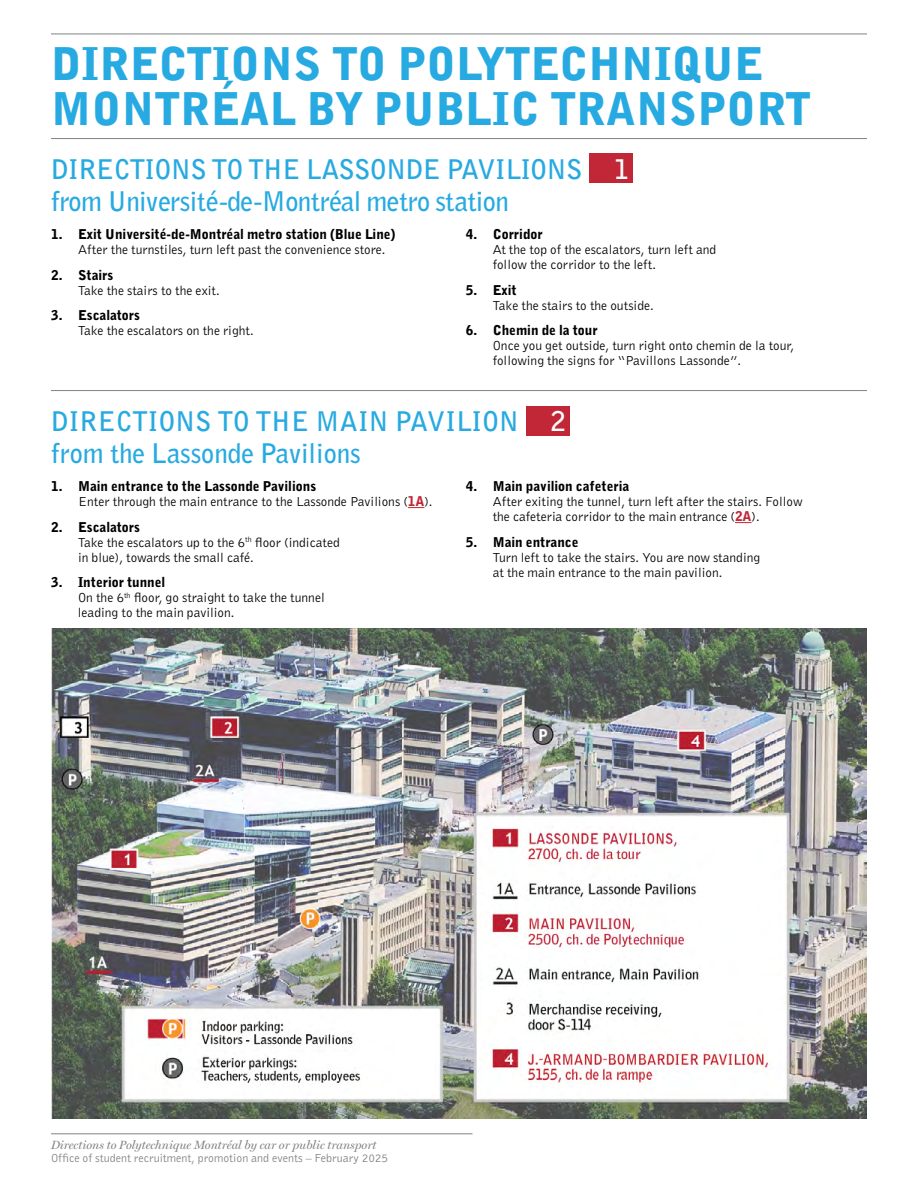
<style>
.page{position:relative;width:918px;height:1188px;background:#fff}
.page>*{position:absolute;margin:0;border:0;box-sizing:border-box;transform-origin:0 0}
.t1{font:900 45px/45px "Bell Gothic";letter-spacing:.01em;color:#27aae1}
.t2{font:700 27px/31.5px "Bell Gothic";letter-spacing:-.01em;color:#27aae1}
.t3{font:13.5px/15px "Bell Gothic";color:#000}
.t4{font:900 13.5px "Bell Gothic";color:#000}
.t5{font:12px "Bell Gothic";color:#808285}
.t6{font:italic 12px "Miller Display";color:#808285}
.s1{color:#fff}
.s2{font-weight:900}
.s3{font-weight:900;color:#c12736}
</style>
<div class="page">
<div style="left:527px;top:406px;width:43px;height:29px;background:#c12736"></div>
<div style="left:589px;top:154px;width:43px;height:29px;background:#c12736"></div>
<hr style="left:51px;top:138px;width:816px;height:1px;background:#808285">
<hr style="left:51px;top:390px;width:816px;height:1px;background:#808285">
<svg style="left:408px;top:507px;width:16px;height:1px"></svg>
<svg style="left:735px;top:522px;width:17px;height:1px"></svg>
<img style="left:51px;top:629px;width:816px;height:489px">
<hr style="left:51px;top:34px;width:816px;height:1px;background:#808285">
<hr style="left:51px;top:1134px;width:422px;height:1px;background:#808285">
<h1 class="t1" style="left:51px;top:42px;width:761px">DIRECTIONS TO POLYTECHNIQUE<br>MONTRÉAL BY PUBLIC TRANSPORT</h1>
<h2 class="t2" style="left:51px;top:154px;width:579px">DIRECTIONS TO THE LASSONDE PAVILIONS <span class="s1">1 </span>from Université-de-Montréal metro station</h2>
<p class="t4" style="left:51px;top:226px;width:346px">1. Exit Université-de-Montréal metro station (Blue Line)</p>
<p class="t3" style="left:78px;top:242px;width:309px">After the turnstiles, turn left past the convenience store.</p>
<p class="t4" style="left:51px;top:266px;width:64px">2. Stairs</p>
<p class="t3" style="left:78px;top:282px;width:143px">Take the stairs to the exit.</p>
<p class="t4" style="left:51px;top:307px;width:91px">3. Escalators</p>
<p class="t3" style="left:78px;top:323px;width:177px">Take the escalators on the right.</p>
<p class="t4" style="left:466px;top:226px;width:79px">4. Corridor</p>
<p class="t3" style="left:493px;top:242px;width:225px">At the top of the escalators, turn left and follow the corridor to the left.</p>
<p class="t4" style="left:466px;top:281px;width:53px">5. Exit</p>
<p class="t3" style="left:493px;top:297px;width:163px">Take the stairs to the outside.</p>
<p class="t4" style="left:466px;top:322px;width:133px">6. Chemin de la tour</p>
<p class="t3" style="left:493px;top:338px;width:303px">Once you get outside, turn right onto chemin de la tour, following the signs for “Pavillons Lassonde”.</p>
<h2 class="t2" style="left:51px;top:406px;width:516px">DIRECTIONS TO THE MAIN PAVILION <span class="s1">2 </span>from the Lassonde Pavilions</h2>
<p class="t3" style="left:78px;top:479px;width:356px;text-indent:-27px"><span class="s2">1. Main entrance to the Lassonde Pavilions<br></span>Enter through the main entrance to the Lassonde Pavilions (<span class="s3">1A</span>).</p>
<p class="t3" style="left:78px;top:519px;width:263px;text-indent:-27px"><span class="s2">2. Escalators<br></span>Take the escalators up to the 6<sup>th</sup> floor (indicated in blue), towards the small café.</p>
<p class="t3" style="left:78px;top:575px;width:248px;text-indent:-27px"><span class="s2">3. Interior tunnel<br></span>On the 6<sup>th</sup> floor, go straight to take the tunnel leading to the main pavilion.</p>
<p class="t4" style="left:466px;top:478px;width:165px">4. Main pavilion cafeteria</p>
<p class="t3" style="left:493px;top:494px;width:311px">After exiting the tunnel, turn left after the stairs. Follow the cafeteria corridor to the main entrance (<span class="s3">2A</span>).</p>
<p class="t4" style="left:466px;top:533px;width:114px">5. Main entrance</p>
<p class="t3" style="left:493px;top:549px;width:269px">Turn left to take the stairs. You are now standing at the main entrance to the main pavilion.</p>
<p class="t6" style="left:51px;top:1138px;width:327px">Directions to Polytechnique Montréal by car or public transport</p>
<p class="t5" style="left:51px;top:1151px;width:339px">Office of student recruitment, promotion and events – February 2025</p>
</div>
